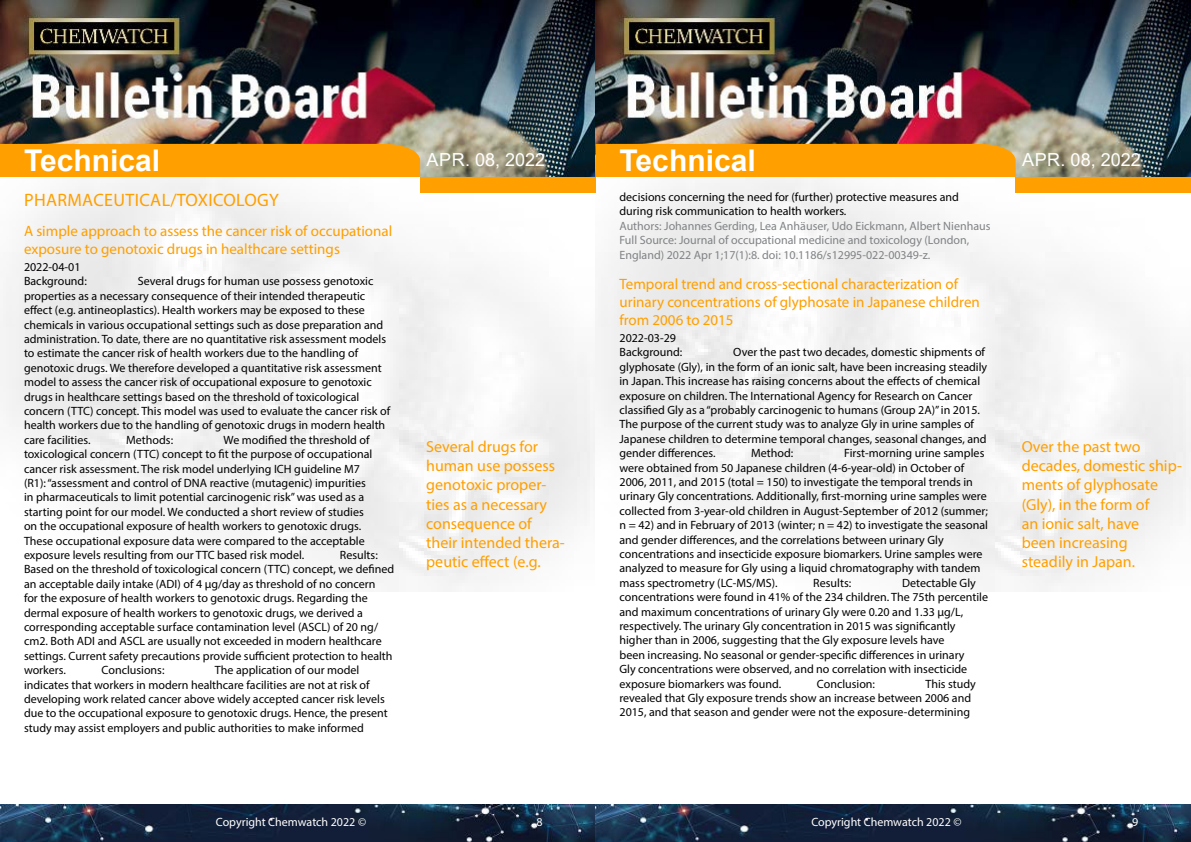
<style>
.page{position:relative;width:1191px;height:842px;background:#fff}
.page>*{position:absolute;margin:0;border:0;box-sizing:border-box;transform-origin:0 0}
.t1{font:700 30px "Arial";color:#fff}
.t2{font:18px "Myriad Pro";letter-spacing:.02em;color:#ff9f00}
.t3{font:18px "Arial";color:#fff}
.t4{font:16px/19.2px "Myriad Pro";color:#ff9f00}
.t5{font:15px/18px "Myriad Pro";color:#ff9f00}
.t6{font:12px/14.4px "Myriad Pro";color:#000}
.t7{font:12px/14.4px "Myriad Pro";color:#808285}
.t8{font:12px "Myriad Pro";color:#fff}
</style>
<div class="page">
<img style="left:0;top:0;width:1191px;height:592px">
<div style="left:420px;top:177px;width:175px;height:15px;background:#ff9f00"></div>
<div style="left:1015px;top:177px;width:176px;height:15px;background:#ff9f00"></div>
<div style="left:0;top:144px;width:420px;height:33px;background:#ff9f00"></div>
<div style="left:595px;top:144px;width:420px;height:33px;background:#ff9f00"></div>
<img style="left:0;top:804px;width:1191px;height:38px">
<h1 class="t1" style="left:24px;top:139px;width:138px">Technical</h1>
<h1 class="t1" style="left:619px;top:139px;width:138px">Technical</h1>
<h2 class="t2" style="left:24px;top:188px;width:256px">PHARMACEUTICAL/TOXICOLOGY</h2>
<p class="t5" style="left:24px;top:221px;width:370px">A simple approach to assess the cancer risk of occupational exposure to genotoxic drugs in healthcare settings</p>
<p class="t6" style="left:24px;top:259px;width:64px">2022-04-01<br>Background:</p>
<h2 class="t3" style="left:426px;top:148px;width:120px">Apr. 08, 2022</h2>
<h2 class="t3" style="left:1022px;top:148px;width:120px">Apr. 08, 2022</h2>
<p class="t6" style="left:619px;top:190px;width:341px">decisions concerning the need for (further) protective measures and during risk communication to health workers.</p>
<p class="t7" style="left:619px;top:218px;width:372px">Authors: Johannes Gerding, Lea Anhäuser, Udo Eickmann, Albert Nienhaus<br>Full Source: Journal of occupational medicine and toxicology (London,<br>England) 2022 Apr 1;17(1):8. doi: 10.1186/s12995-022-00349-z.</p>
<p class="t5" style="left:619px;top:274px;width:362px">Temporal trend and cross-sectional characterization of urinary concentrations of glyphosate in Japanese children from 2006 to 2015</p>
<p class="t6" style="left:619px;top:331px;width:64px">2022-03-29<br>Background:</p>
<p class="t6" style="left:24px;top:274px;width:368px;text-indent:114px">Several drugs for human use possess genotoxic properties as a necessary consequence of their intended therapeutic effect (e.g. antineoplastics). Health workers may be exposed to these chemicals in various occupational settings such as dose preparation and administration. To date, there are no quantitative risk assessment models to estimate the cancer risk of health workers due to the handling of genotoxic drugs. We therefore developed a quantitative risk assessment model to assess the cancer risk of occupational exposure to genotoxic drugs in healthcare settings based on the threshold of toxicological concern (TTC) concept. This model was used to evaluate the cancer risk of health workers due to the handling of genotoxic drugs in modern health care facilities.</p>
<p class="t6" style="left:619px;top:345px;width:369px;text-indent:114px">Over the past two decades, domestic shipments of glyphosate (Gly), in the form of an ionic salt, have been increasing steadily in Japan. This increase has raising concerns about the effects of chemical exposure on children. The International Agency for Research on Cancer classified Gly as a “probably carcinogenic to humans (Group 2A)” in 2015.<br>The purpose of the current study was to analyze Gly in urine samples of Japanese children to determine temporal changes, seasonal changes, and gender differences.</p>
<p class="t6" style="left:24px;top:432px;width:350px;text-indent:200px">We modified the threshold of toxicological concern (TTC) concept to fit the purpose of occupational cancer risk assessment. The risk model underlying ICH guideline M7 (R1): “assessment and control of DNA reactive (mutagenic) impurities in pharmaceuticals to limit potential carcinogenic risk” was used as a starting point for our model. We conducted a short review of studies on the occupational exposure of health workers to genotoxic drugs.<br>These occupational exposure data were compared to the acceptable exposure levels resulting from our TTC based risk model.</p>
<p class="t6" style="left:126px;top:432px;width:48px">Methods:</p>
<h3 class="t4" style="left:426px;top:437px;width:140px">Several drugs for human use possess genotoxic proper&shy;ties as a necessary consequence of their intended thera&shy;peutic effect (e.g.</h3>
<h3 class="t4" style="left:1021px;top:437px;width:162px">Over the past two decades, domestic ship&shy;ments of glyphosate (Gly), in the form of<br>an ionic salt, have<br>been increasing steadily in Japan.</h3>
<p class="t6" style="left:619px;top:446px;width:370px;text-indent:225px">First-morning urine samples were obtained from 50 Japanese children (4-6-year-old) in October of 2006, 2011, and 2015 (total = 150) to investigate the temporal trends in urinary Gly concentrations. Additionally, first-morning urine samples were collected from 3-year-old children in August-September of 2012 (summer; n = 42) and in February of 2013 (winter; n = 42) to investigate the seasonal and gender differences, and the correlations between urinary Gly concentrations and insecticide exposure biomarkers. Urine samples were analyzed to measure for Gly using a liquid chromatography with tandem mass spectrometry (LC-MS/MS).</p>
<p class="t6" style="left:751px;top:446px;width:44px">Method:</p>
<p class="t6" style="left:24px;top:547px;width:372px;text-indent:316px">Results:<br>Based on the threshold of toxicological concern (TTC) concept, we defined an acceptable daily intake (ADI) of 4 μg/day as threshold of no concern<br>for the exposure of health workers to genotoxic drugs. Regarding the dermal exposure of health workers to genotoxic drugs, we derived a corresponding acceptable surface contamination level (ASCL) of 20 ng/ cm2. Both ADI and ASCL are usually not exceeded in modern healthcare settings. Current safety precautions provide sufficient protection to health workers.</p>
<p class="t6" style="left:619px;top:575px;width:370px;text-indent:283px">Detectable Gly concentrations were found in 41% of the 234 children. The 75th percentile and maximum concentrations of urinary Gly were 0.20 and 1.33 μg/L, respectively. The urinary Gly concentration in 2015 was significantly higher than in 2006, suggesting that the Gly exposure levels have<br>been increasing. No seasonal or gender-specific differences in urinary<br>Gly concentrations were observed, and no correlation with insecticide exposure biomarkers was found.</p>
<p class="t6" style="left:813px;top:575px;width:39px">Results:</p>
<p class="t6" style="left:24px;top:663px;width:365px;text-indent:191px">The application of our model indicates that workers in modern healthcare facilities are not at risk of developing work related cancer above widely accepted cancer risk levels due to the occupational exposure to genotoxic drugs. Hence, the present study may assist employers and public authorities to make informed</p>
<p class="t6" style="left:102px;top:663px;width:64px">Conclusions:</p>
<p class="t6" style="left:619px;top:676px;width:358px;text-indent:306px">This study revealed that Gly exposure trends show an increase between 2006 and<br>2015, and that season and gender were not the exposure-determining</p>
<p class="t6" style="left:817px;top:676px;width:60px">Conclusion:</p>
<p class="t8" style="left:216px;top:815px;width:152px">Copyright Chemwatch 2022 ©</p>
<p class="t8" style="left:536px;top:815px;width:8px">8</p>
<p class="t8" style="left:811px;top:815px;width:152px">Copyright Chemwatch 2022 ©</p>
<p class="t8" style="left:1132px;top:815px;width:8px">9</p>
</div>
